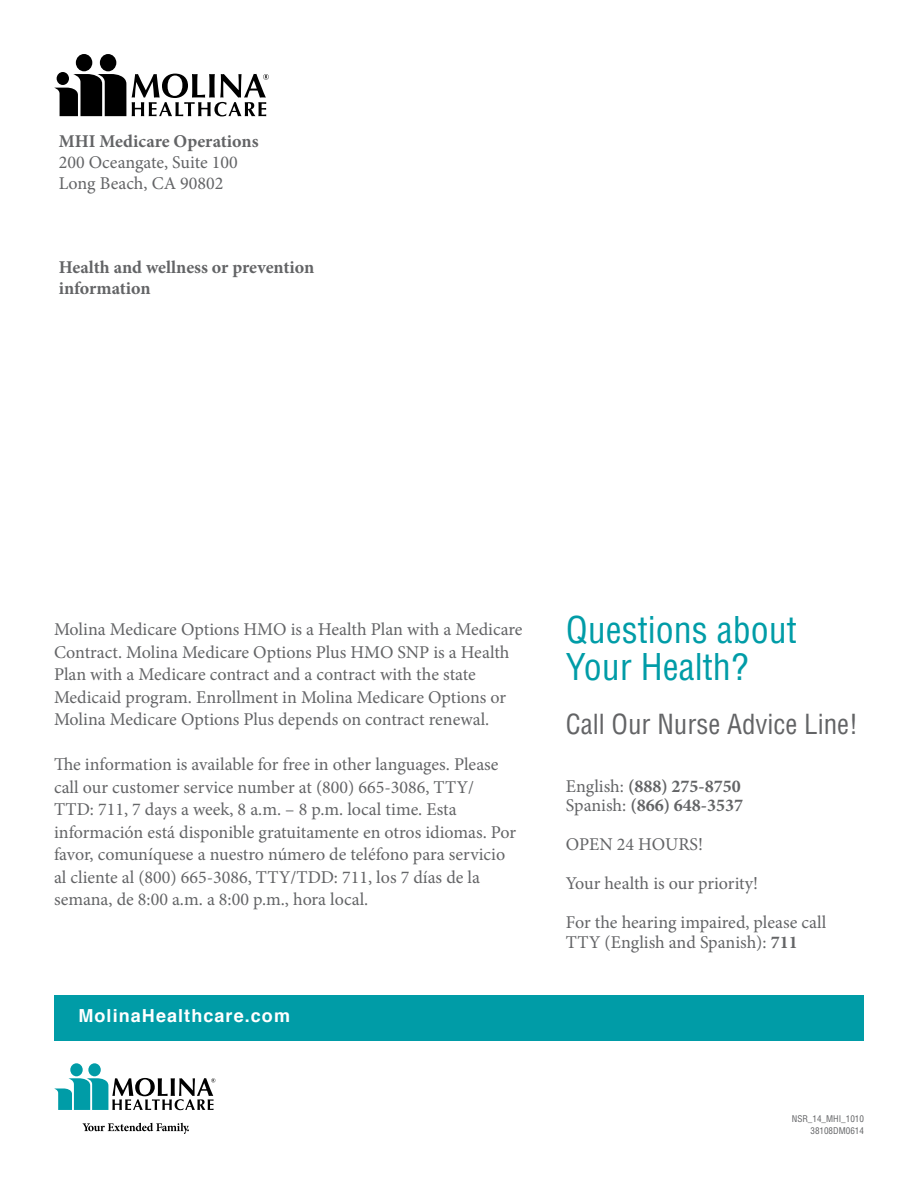
<style>
.page{position:relative;width:918px;height:1188px;background:#fff}
.page>*{position:absolute;margin:0;border:0;box-sizing:border-box;transform-origin:0 0}
.t1{font:condensed 36px/37.5px "Helvetica";color:#009ca7}
.t2{font:condensed 27px "Helvetica";color:#636466}
.t3{font:18px/22.5px "Minion Pro";color:#636466}
.t4{font:700 18px/21px "Minion Pro";color:#636466}
.t5{font:700 18px "Helvetica";letter-spacing:.06em;color:#fff}
.t6{font:condensed 9px/11.4px "Helvetica";color:#636466;text-align:right}
.s1{font-weight:700}
.s2{font-weight:400}
</style>
<div class="page">
<svg style="left:132px;top:74px;width:137px;height:42px"></svg>
<div style="left:100px;top:54px;width:16px;height:17px;background:#000;border-radius:50%"></div>
<div style="left:76px;top:54px;width:16px;height:17px;background:#000;border-radius:50%"></div>
<svg style="left:54px;top:74px;width:72px;height:42px"></svg>
<div style="left:57px;top:72px;width:12px;height:13px;background:#000;border-radius:50%"></div>
<div style="left:88px;top:1063px;width:13px;height:13px;background:#009ca7;border-radius:50%"></div>
<div style="left:70px;top:1063px;width:13px;height:13px;background:#009ca7;border-radius:50%"></div>
<div style="left:54px;top:995px;width:810px;height:46px;background:#009ca7"></div>
<svg style="left:83px;top:1123px;width:106px;height:11px"></svg>
<svg style="left:54px;top:1078px;width:161px;height:32px"></svg>
<p class="t3" style="left:59px;top:131px;width:201px;line-height:21px"><span class="s1">MHI Medicare Operations<br></span>200 Oceangate, Suite 100<br>Long Beach, CA 90802</p>
<p class="t4" style="left:59px;top:257px;width:257px">Health and wellness or prevention information</p>
<p class="t3" style="left:54px;top:618px;width:470px">Molina Medicare Options HMO is a Health Plan with a Medicare Contract. Molina Medicare Options Plus HMO SNP is a Health Plan with a Medicare contract and a contract with the state Medicaid program. Enrollment in Molina Medicare Options or Molina Medicare Options Plus depends on contract renewal.</p>
<p class="t3" style="left:54px;top:753px;width:464px">The information is available for free in other languages. Please call our customer service number at (800) 665-3086, TTY/ TTD: 711, 7 days a week, 8 a.m. – 8 p.m. local time. Esta información está disponible gratuitamente en otros idiomas. Por favor, comuníquese a nuestro número de teléfono para servicio al cliente al (800) 665-3086, TTY/TDD: 711, los 7 días de la semana, de 8:00 a.m. a 8:00 p.m., hora local.</p>
<p class="t5" style="left:78px;top:1001px;width:213px">MolinaHealthcare.com</p>
<p class="t1" style="left:566px;top:610px;width:232px">Questions about<br>Your Health?</p>
<p class="t2" style="left:566px;top:707px;width:294px">Call Our Nurse Advice Line!</p>
<p class="t4" style="left:566px;top:776px;width:179px;line-height:19.5px"><span class="s2">English:</span> (888) 275-8750<br><span class="s2">Spanish:</span> (866) 648-3537</p>
<p class="t3" style="left:566px;top:833px;width:139px">OPEN 24 HOURS!</p>
<p class="t3" style="left:566px;top:872px;width:194px">Your health is our priority!</p>
<p class="t3" style="left:566px;top:913px;width:262px;line-height:19.5px">For the hearing impaired, please call<br>TTY (English and Spanish): <span class="s1">711</span></p>
<p class="t6" style="left:792px;top:1113px;width:74px">NSR_14_MHI_1010<br>38108DM0614</p>
</div>
